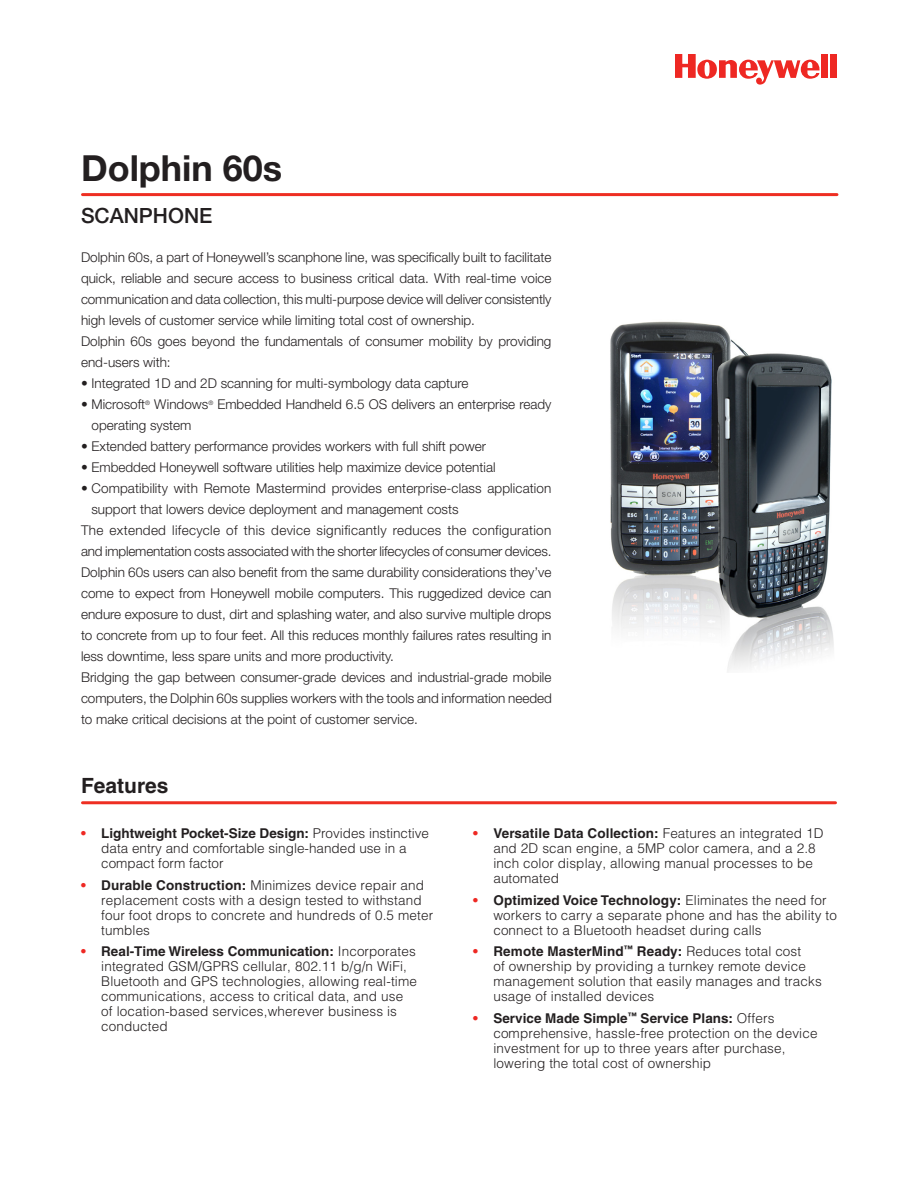
<style>
.page{position:relative;width:918px;height:1188px;background:#fff}
.page>*{position:absolute;margin:0;border:0;box-sizing:border-box;transform-origin:0 0}
.Product_Name_-_Front{font:700 36px "Helvetica Neue";color:#231f20}
.Product_Descriptor{font:500 21px "Helvetica Neue";color:#231f20}
.Overview_and_Feature{font:700 21px "Helvetica";color:#231f20}
.Overview_Body{font:300 13.5px/21px "Helvetica Neue";color:#231f20}
.t1{font:300 13.5px/15px "Helvetica";letter-spacing:.01em;color:#231f20}
.s1{font-weight:700;color:#ee2823}
.s2{font-weight:700}
</style>
<div class="page">
<div style="left:821px;top:54px;width:7px;height:24px;background:#ee2823"></div>
<div style="left:830px;top:54px;width:7px;height:24px;background:#ee2823"></div>
<svg style="left:675px;top:54px;width:145px;height:31px"></svg>
<hr style="left:82px;top:193px;width:755px;height:3px;background:#ee2e22">
<img style="left:610px;top:321px;width:224px;height:351px">
<hr style="left:82px;top:801px;width:754px;height:3px;background:#ee2e22">
<p class="Product_Name_-_Front" style="left:81px;top:146px;width:203px">Dolphin 60s</p>
<p class="Product_Descriptor" style="left:81px;top:203px;width:133px">SCANPHONE</p>
<p class="Overview_Body" style="left:81px;top:246px;width:472px;text-align:justify">Dolphin 60s, a part of Honeywell’s scanphone line, was specifically built to facilitate quick, reliable and secure access to business critical data. With real-time voice communication and data collection, this multi-purpose device will deliver consistently high levels of customer service while limiting total cost of ownership.</p>
<p class="Overview_Body" style="left:81px;top:330px;width:472px">Dolphin 60s goes beyond the fundamentals of consumer mobility by providing end-users with:</p>
<p class="Overview_Body" style="left:81px;top:372px;width:389px">• Integrated 1D and 2D scanning for multi-symbology data capture</p>
<p class="Overview_Body" style="left:92px;top:393px;width:462px;text-indent:-11px">• Microsoft<sup>®</sup> Windows<sup>®</sup> Embedded Handheld 6.5 OS delivers an enterprise ready operating system</p>
<p class="Overview_Body" style="left:81px;top:435px;width:407px">• Extended battery performance provides workers with full shift power</p>
<p class="Overview_Body" style="left:81px;top:456px;width:416px">• Embedded Honeywell software utilities help maximize device potential</p>
<p class="Overview_Body" style="left:92px;top:477px;width:461px;text-indent:-11px">• Compatibility with Remote Mastermind provides enterprise-class application support that lowers device deployment and management costs</p>
<p class="Overview_Body" style="left:81px;top:519px;width:472px">The extended lifecycle of this device significantly reduces the configuration and implementation costs associated with the shorter lifecycles of consumer devices.</p>
<p class="Overview_Body" style="left:81px;top:561px;width:472px;text-align:justify">Dolphin 60s users can also benefit from the same durability considerations they’ve come to expect from Honeywell mobile computers. This ruggedized device can endure exposure to dust, dirt and splashing water, and also survive multiple drops to concrete from up to four feet. All this reduces monthly failures rates resulting in less downtime, less spare units and more productivity.</p>
<p class="Overview_Body" style="left:81px;top:666px;width:472px;text-align:justify">Bridging the gap between consumer-grade devices and industrial-grade mobile computers, the Dolphin 60s supplies workers with the tools and information needed to make critical decisions at the point of customer service.</p>
<p class="Overview_and_Feature" style="left:81px;top:773px;width:89px">Features</p>
<p class="t1" style="left:101px;top:825px;width:329px;text-indent:-20px"><span class="s1">•</span> <span class="s2">Lightweight Pocket-Size Design:</span> Provides instinctive data entry and comfortable single-handed use in a compact form factor</p>
<p class="t1" style="left:101px;top:877px;width:333px;text-indent:-20px"><span class="s1">•</span> <span class="s2">Durable Construction:</span> Minimizes device repair and replacement costs with a design tested to withstand four foot drops to concrete and hundreds of 0.5 meter tumbles</p>
<p class="t1" style="left:101px;top:944px;width:317px;text-indent:-20px"><span class="s1">•</span> <span class="s2">Real-Time Wireless Communication:</span> Incorporates integrated GSM/GPRS cellular, 802.11 b/g/n WiFi, Bluetooth and GPS technologies, allowing real-time communications, access to critical data, and use of location-based services,wherever business is conducted</p>
<p class="t1" style="left:493px;top:825px;width:332px;text-indent:-20px"><span class="s1">•</span> <span class="s2">Versatile Data Collection:</span> Features an integrated 1D and 2D scan engine, a 5MP color camera, and a 2.8 inch color display, allowing manual processes to be automated</p>
<p class="t1" style="left:493px;top:892px;width:345px;text-indent:-20px"><span class="s1">•</span> <span class="s2">Optimized Voice Technology:</span> Eliminates the need for workers to carry a separate phone and has the ability to connect to a Bluetooth headset during calls</p>
<p class="t1" style="left:493px;top:944px;width:330px;text-indent:-20px"><span class="s1">•</span> <span class="s2">Remote MasterMind</span><sup>™</sup> <span class="s2">Ready:</span> Reduces total cost<br>of ownership by providing a turnkey remote device management solution that easily manages and tracks usage of installed devices</p>
<p class="t1" style="left:493px;top:1010px;width:326px;text-indent:-20px"><span class="s1">•</span> <span class="s2">Service Made Simple</span><sup>™</sup> <span class="s2">Service Plans:</span> Offers comprehensive, hassle-free protection on the device investment for up to three years after purchase, lowering the total cost of ownership</p>
</div>
